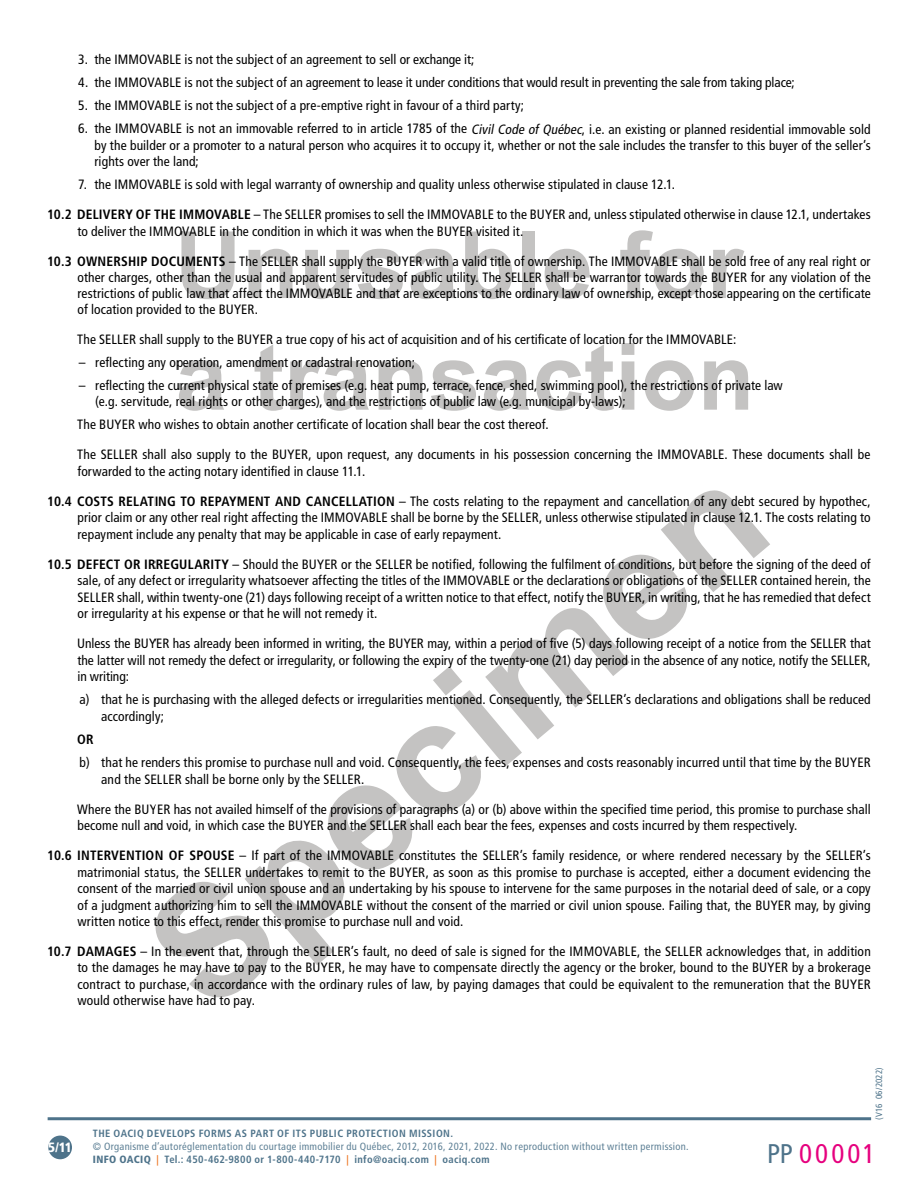
<style>
.page{position:relative;width:918px;height:1188px;background:#fff}
.page>*{position:absolute;margin:0;border:0;box-sizing:border-box;transform-origin:0 0}
.t1{font:condensed 27px "Frutiger LT Std";letter-spacing:.115em;color:#e6007e}
.t2{font:condensed 13.5px/16.5px "Frutiger LT Std";letter-spacing:.01em;color:#000;text-align:justify}
.t3{font:900 condensed 13.5px "Frutiger LT Std";color:#fff}
.t4{font:700 condensed 13.5px "Frutiger LT Std";color:#000}
.t5{font:condensed 10.5px/12.6px "Frutiger LT Std";letter-spacing:.025em;color:#5f8196}
.t6{font:700 condensed 10.5px "Frutiger LT Std";letter-spacing:.04em;color:#4e738a}
.t7{font:condensed 9px "Frutiger LT Std";letter-spacing:.02em;color:#4e738a}
.s1{font-style:italic}
.s2{font-weight:700}
.s3{font-weight:900;color:#4e738a}
.s4{font-weight:700;color:#ee7623}
.s5{font-weight:700;color:#4e738a}
.s6{color:#4e738a}
</style>
<div class="page">
<div style="left:48px;top:1136px;width:24px;height:23px;background:#4e738a;border-radius:50%"></div>
<hr style="left:48px;top:1117px;width:823px;height:3px;background:#4e738a">
<svg style="left:155px;top:490px;width:615px;height:507px"></svg>
<svg style="left:181px;top:231px;width:54px;height:68px"></svg>
<svg style="left:249px;top:249px;width:44px;height:49px"></svg>
<svg style="left:305px;top:250px;width:44px;height:49px"></svg>
<svg style="left:358px;top:249px;width:45px;height:50px"></svg>
<svg style="left:411px;top:249px;width:45px;height:50px"></svg>
<svg style="left:465px;top:231px;width:47px;height:68px"></svg>
<div style="left:523px;top:231px;width:12px;height:67px;background:#c4c3c2"></div>
<svg style="left:545px;top:249px;width:45px;height:50px"></svg>
<svg style="left:620px;top:230px;width:84px;height:69px"></svg>
<svg style="left:713px;top:249px;width:31px;height:49px"></svg>
<svg style="left:179px;top:360px;width:45px;height:51px"></svg>
<svg style="left:255px;top:344px;width:28px;height:67px"></svg>
<svg style="left:290px;top:360px;width:79px;height:51px"></svg>
<svg style="left:379px;top:360px;width:44px;height:50px"></svg>
<svg style="left:431px;top:360px;width:45px;height:51px"></svg>
<svg style="left:484px;top:360px;width:45px;height:51px"></svg>
<svg style="left:536px;top:344px;width:78px;height:67px"></svg>
<svg style="left:622px;top:343px;width:12px;height:67px"></svg>
<svg style="left:645px;top:360px;width:49px;height:51px"></svg>
<svg style="left:704px;top:360px;width:44px;height:50px"></svg>
<p class="t2" style="left:78px;top:51px;width:398px">3. the IMMOVABLE is not the subject of an agreement to sell or exchange it;</p>
<p class="t2" style="left:78px;top:74px;width:718px">4. the IMMOVABLE is not the subject of an agreement to lease it under conditions that would result in preventing the sale from taking place;</p>
<p class="t2" style="left:78px;top:97px;width:447px">5. the IMMOVABLE is not the subject of a pre-emptive right in favour of a third party;</p>
<p class="t2" style="left:94px;top:121px;width:778px;text-indent:-16px">6. the IMMOVABLE is not an immovable referred to in article 1785 of the <span class="s1">Civil Code of Québec</span>, i.e. an existing or planned residential immovable sold by the builder or a promoter to a natural person who acquires it to occupy it, whether or not the sale includes the transfer to this buyer of the seller’s rights over the land;</p>
<p class="t2" style="left:78px;top:177px;width:598px">7. the IMMOVABLE is sold with legal warranty of ownership and quality unless otherwise stipulated in clause 12.1.</p>
<p class="t2" style="left:77px;top:207px;width:795px;text-indent:-30px"><span class="s2">10.2 DELIVERY OF THE IMMOVABLE</span> – The SELLER promises to sell the IMMOVABLE to the BUYER and, unless stipulated otherwise in clause 12.1, undertakes to deliver the IMMOVABLE in the condition in which it was when the BUYER visited it.</p>
<p class="t2" style="left:77px;top:253px;width:795px;text-indent:-30px"><span class="s2">10.3 OWNERSHIP DOCUMENTS</span> – The SELLER shall supply the BUYER with a valid title of ownership. The IMMOVABLE shall be sold free of any real right or other charges, other than the usual and apparent servitudes of public utility. The SELLER shall be warrantor towards the BUYER for any violation of the restrictions of public law that affect the IMMOVABLE and that are exceptions to the ordinary law of ownership, except those appearing on the certificate of location provided to the BUYER.</p>
<p class="t2" style="left:77px;top:331px;width:661px">The SELLER shall supply to the BUYER a true copy of his act of acquisition and of his certificate of location for the IMMOVABLE:</p>
<p class="t2" style="left:79px;top:354px;width:338px">– reflecting any operation, amendment or cadastral renovation;</p>
<p class="t2" style="left:95px;top:377px;width:689px;text-indent:-16px">– reflecting the current physical state of premises (e.g. heat pump, terrace, fence, shed, swimming pool), the restrictions of private law (e.g. servitude, real rights or other charges), and the restrictions of public law (e.g. municipal by-laws);</p>
<p class="t2" style="left:77px;top:416px;width:473px">The BUYER who wishes to obtain another certificate of location shall bear the cost thereof.</p>
<p class="t2" style="left:77px;top:446px;width:795px">The SELLER shall also supply to the BUYER, upon request, any documents in his possession concerning the IMMOVABLE. These documents shall be forwarded to the acting notary identified in clause 11.1.</p>
<p class="t2" style="left:77px;top:493px;width:795px;text-indent:-30px"><span class="s2">10.4 COSTS RELATING TO REPAYMENT AND CANCELLATION</span> – The costs relating to the repayment and cancellation of any debt secured by hypothec, prior claim or any other real right affecting the IMMOVABLE shall be borne by the SELLER, unless otherwise stipulated in clause 12.1. The costs relating to repayment include any penalty that may be applicable in case of early repayment.</p>
<p class="t2" style="left:77px;top:556px;width:795px;text-indent:-30px"><span class="s2">10.5 DEFECT OR IRREGULARITY</span> – Should the BUYER or the SELLER be notified, following the fulfilment of conditions, but before the signing of the deed of sale, of any defect or irregularity whatsoever affecting the titles of the IMMOVABLE or the declarations or obligations of the SELLER contained herein, the SELLER shall, within twenty-one (21) days following receipt of a written notice to that effect, notify the BUYER, in writing, that he has remedied that defect or irregularity at his expense or that he will not remedy it.</p>
<p class="t2" style="left:77px;top:635px;width:795px">Unless the BUYER has already been informed in writing, the BUYER may, within a period of five (5) days following receipt of a notice from the SELLER that the latter will not remedy the defect or irregularity, or following the expiry of the twenty-one (21) day period in the absence of any notice, notify the SELLER, in writing:</p>
<p class="t2" style="left:101px;top:692px;width:771px;text-indent:-22px">a) that he is purchasing with the alleged defects or irregularities mentioned. Consequently, the SELLER’s declarations and obligations shall be reduced accordingly;</p>
<p class="t4" style="left:77px;top:732px;width:18px">OR</p>
<p class="t2" style="left:101px;top:755px;width:771px;text-indent:-22px">b) that he renders this promise to purchase null and void. Consequently, the fees, expenses and costs reasonably incurred until that time by the BUYER and the SELLER shall be borne only by the SELLER.</p>
<p class="t2" style="left:77px;top:801px;width:795px">Where the BUYER has not availed himself of the provisions of paragraphs (a) or (b) above within the specified time period, this promise to purchase shall become null and void, in which case the BUYER and the SELLER shall each bear the fees, expenses and costs incurred by them respectively.</p>
<p class="t2" style="left:77px;top:848px;width:795px;text-indent:-30px"><span class="s2">10.6 INTERVENTION OF SPOUSE</span> – If part of the IMMOVABLE constitutes the SELLER’s family residence, or where rendered necessary by the SELLER’s matrimonial status, the SELLER undertakes to remit to the BUYER, as soon as this promise to purchase is accepted, either a document evidencing the consent of the married or civil union spouse and an undertaking by his spouse to intervene for the same purposes in the notarial deed of sale, or a copy of a judgment authorizing him to sell the IMMOVABLE without the consent of the married or civil union spouse. Failing that, the BUYER may, by giving written notice to this effect, render this promise to purchase null and void.</p>
<p class="t2" style="left:77px;top:943px;width:795px;text-indent:-30px"><span class="s2">10.7 DAMAGES</span> – In the event that, through the SELLER’s fault, no deed of sale is signed for the IMMOVABLE, the SELLER acknowledges that, in addition to the damages he may have to pay to the BUYER, he may have to compensate directly the agency or the broker, bound to the BUYER by a brokerage contract to purchase, in accordance with the ordinary rules of law, by paying damages that could be equivalent to the remuneration that the BUYER would otherwise have had to pay.</p>
<p class="t7" style="left:874px;top:1120px;width:55px;rotate:-90deg">(V16 06/2022)</p>
<p class="t6" style="left:93px;top:1128px;width:362px">THE OACIQ DEVELOPS FORMS AS PART OF ITS PUBLIC PROTECTION MISSION.</p>
<p class="t5" style="left:93px;top:1140px;width:597px">© Organisme d’autoréglementation du courtage immobilier du Québec, 2012, 2016, 2021, 2022. No reproduction without written permission.<br><span class="s3">INFO OACIQ</span> <span class="s4">|</span> <span class="s5">Tel.: 450-462-9800 or 1-800-440-7170</span> <span class="s4">|</span> <span class="s5">info@oaciq.com</span> <span class="s4">|</span> <span class="s5">oaciq.com</span></p>
<p class="t3" style="left:48px;top:1139px;width:25px">5/11</p>
<h1 class="t1" style="left:767px;top:1137px;width:110px"><span class="s6">PP</span> 00001</h1>
</div>
